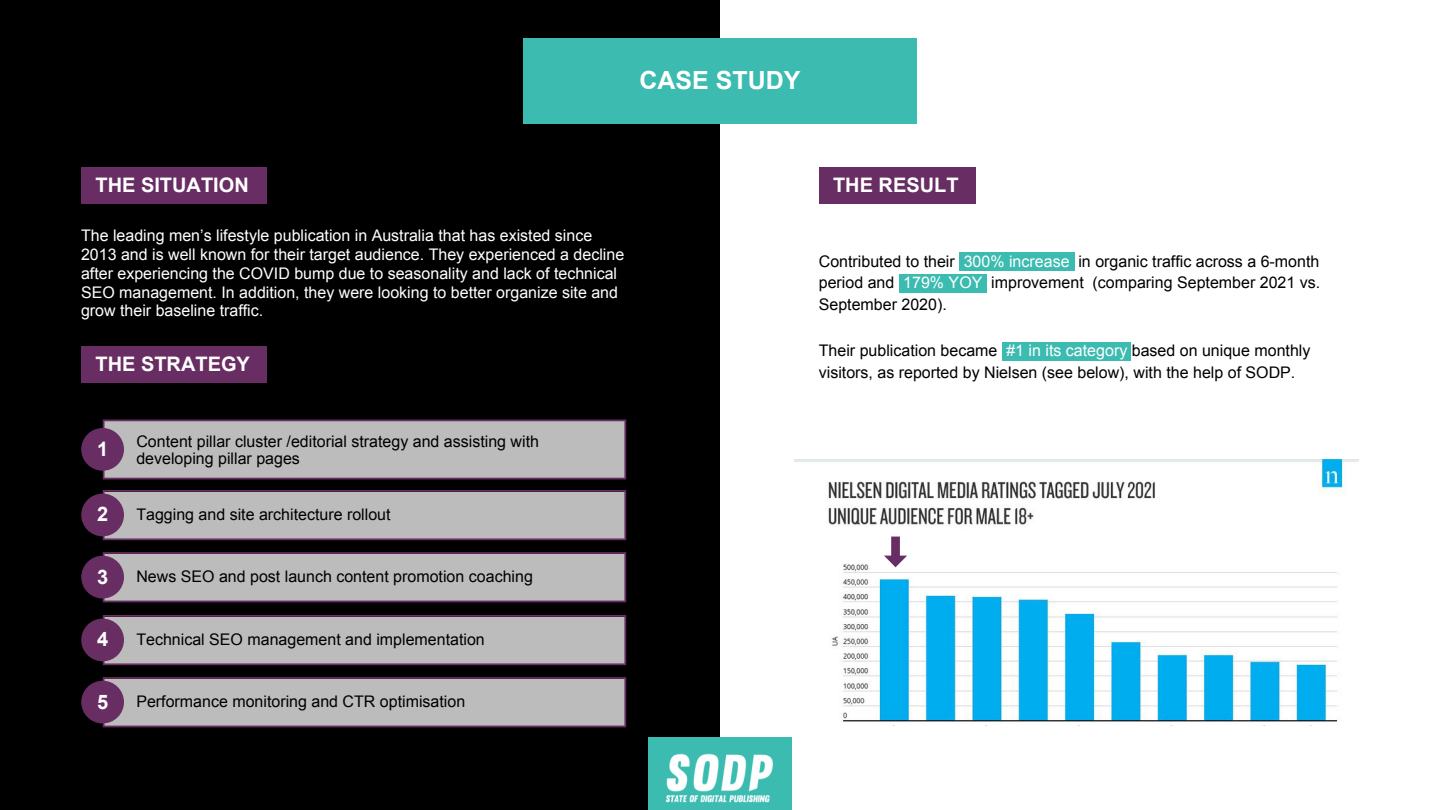
<style>
.page{position:relative;width:1440px;height:810px;background:#fff}
.page>*{position:absolute;margin:0;border:0;box-sizing:border-box;transform-origin:0 0}
.t1{font:700 25px "Arial";color:#fff}
.t2{font:700 20px "Arial";color:#fff}
.t3{font:16px/21.8px "Arial";color:#000}
.t4{font:16px/18.8px "Arial";color:#fff}
.s1{color:#fff}
</style>
<div class="page">
<div style="left:0;top:0;width:720px;height:810px;background:#000"></div>
<svg style="left:103px;top:419px;width:523px;height:60px;background:#b5b2b5"></svg>
<div style="left:819px;top:167px;width:157px;height:37px;background:#682d63"></div>
<div style="left:959px;top:252px;width:115px;height:19px;background:#3cbbb1"></div>
<div style="left:899px;top:274px;width:88px;height:18px;background:#3cbbb1"></div>
<div style="left:1002px;top:342px;width:129px;height:19px;background:#3cbbb1"></div>
<div style="left:81px;top:167px;width:185px;height:37px;background:#682d63"></div>
<div style="left:81px;top:346px;width:185px;height:37px;background:#682d63"></div>
<div style="left:81px;top:428px;width:43px;height:43px;background:#682d63;border-radius:50%"></div>
<svg style="left:103px;top:490px;width:523px;height:50px;background:#b5b0b4"></svg>
<div style="left:81px;top:494px;width:43px;height:42px;background:#682d63;border-radius:50%"></div>
<svg style="left:103px;top:552px;width:523px;height:50px;background:#b5b1b4"></svg>
<div style="left:81px;top:556px;width:43px;height:42px;background:#682d63;border-radius:50%"></div>
<svg style="left:103px;top:615px;width:523px;height:50px;background:#b5b0b4"></svg>
<div style="left:81px;top:619px;width:43px;height:42px;background:#682d63;border-radius:50%"></div>
<svg style="left:103px;top:677px;width:523px;height:50px;background:#b5b1b4"></svg>
<div style="left:81px;top:681px;width:43px;height:42px;background:#682d63;border-radius:50%"></div>
<div style="left:523px;top:38px;width:394px;height:86px;background:#3cbbb1"></div>
<div style="left:648px;top:737px;width:144px;height:73px;background:#3cbbb1"></div>
<img style="left:665px;top:753px;width:108px;height:50px">
<img style="left:794px;top:459px;width:565px;height:263px">
<svg style="left:884px;top:537px;width:23px;height:30px"></svg>
<p class="t1" style="left:639px;top:67px;width:163px">CASE STUDY</p>
<p class="t2" style="left:96px;top:174px;width:155px">THE SITUATION</p>
<p class="t4" style="left:81px;top:227px;width:545px">The leading men’s lifestyle publication in Australia that has existed since 2013 and is well known for their target audience. They experienced a decline after experiencing the COVID bump due to seasonality and lack of technical SEO management. In addition, they were looking to better organize site and grow their baseline traffic.</p>
<p class="t2" style="left:96px;top:353px;width:156px">THE STRATEGY</p>
<p class="t2" style="left:97px;top:438px;width:13px">1</p>
<p class="t3" style="left:136px;top:432px;width:404px;line-height:17.2px">Content pillar cluster /editorial strategy and assisting with developing pillar pages</p>
<p class="t2" style="left:97px;top:503px;width:13px">2</p>
<p class="t3" style="left:136px;top:504px;width:256px">Tagging and site architecture rollout</p>
<p class="t2" style="left:97px;top:565px;width:13px">3</p>
<p class="t3" style="left:136px;top:566px;width:398px">News SEO and post launch content promotion coaching</p>
<p class="t2" style="left:97px;top:628px;width:13px">4</p>
<p class="t3" style="left:136px;top:629px;width:350px">Technical SEO management and implementation</p>
<p class="t2" style="left:97px;top:690px;width:13px">5</p>
<p class="t3" style="left:136px;top:691px;width:330px">Performance monitoring and CTR optimisation</p>
<p class="t2" style="left:833px;top:174px;width:127px">THE RESULT</p>
<p class="t3" style="left:819px;top:250px;width:503px;text-align:justify">Contributed to their <span class="s1">300% increase</span> in organic traffic across a 6-month period and <span class="s1">179% YOY</span> improvement (comparing September 2021 vs.<br>September 2020).</p>
<p class="t3" style="left:819px;top:340px;width:493px">Their publication became <span class="s1">#1 in its category</span> based on unique monthly visitors, as reported by Nielsen (see below), with the help of SODP.</p>
</div>
